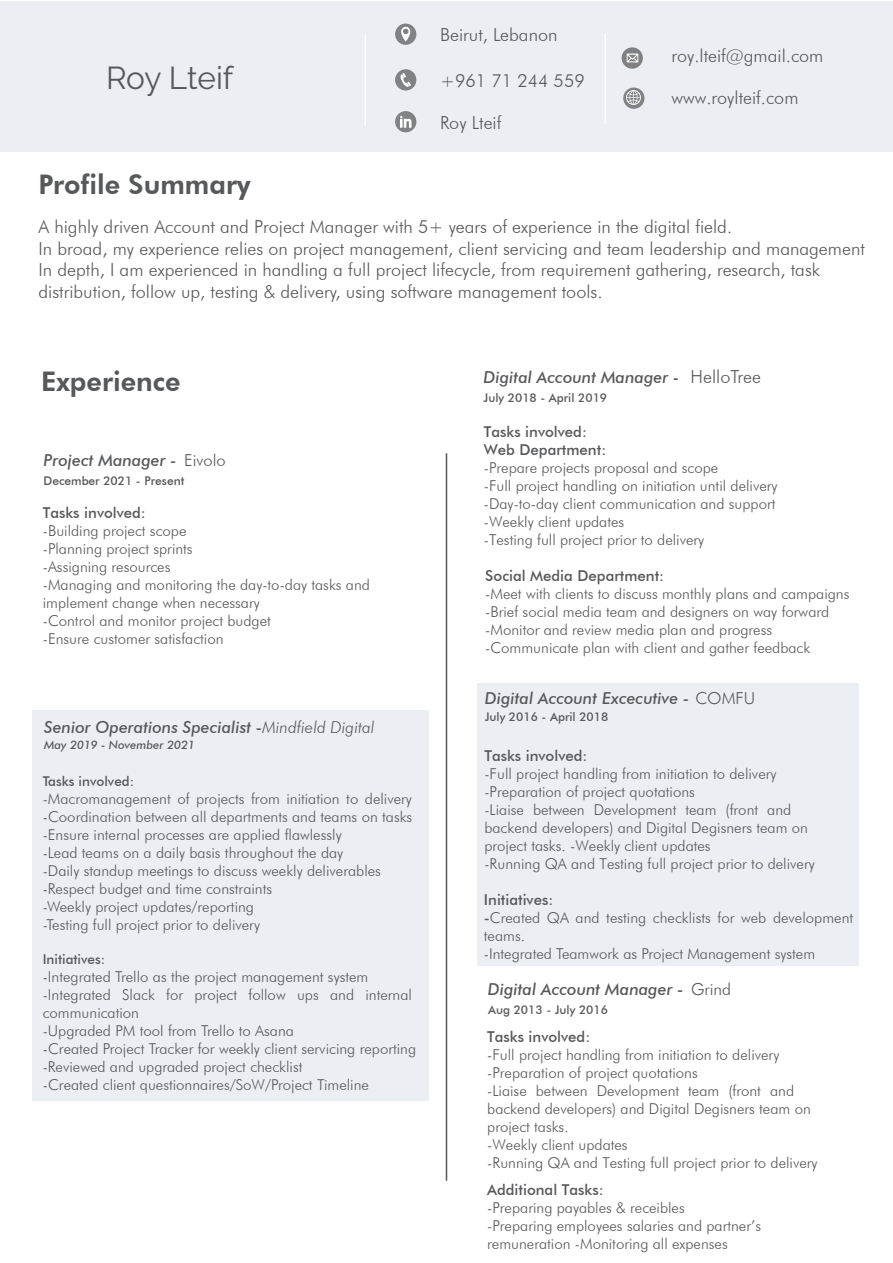
<style>
.page{position:relative;width:893px;height:1263px;background:#fff}
.page>*{position:absolute;margin:0;border:0;box-sizing:border-box;transform-origin:0 0}
.t1{font:31.65px "Raleway";letter-spacing:-.005em;color:#57585a}
.t2{font:800 27px "Futura BT";color:#57585a}
.t3{font:300 18px/21.6px "Futura BT";color:#57585a}
.t4{font:italic 500 16.5px "Futura BT";color:#57585a}
.t5{font:300 15px/18px "Futura BT";color:#57585a}
.t6{font:500 15px/18px "Futura BT";color:#57585a}
.t7{font:500 13.5px "Futura BT";color:#57585a}
.t8{font:500 12px "Futura BT";color:#57585a}
.t9{font:italic 500 11.7px "Futura BT";color:#57585a}
.s1{font-weight:300;font-style:normal}
.s2{font-weight:300}
.s3{font-weight:300;font-style:normal;font-size:18px}
.s4{font-weight:500}
</style>
<div class="page">
<div style="left:477px;top:684px;width:381px;height:282px;background:#ebeff3"></div>
<div style="left:33px;top:710px;width:396px;height:390px;background:#ebeff3"></div>
<div style="left:0;top:1px;width:893px;height:150px;background:#ebeff3"></div>
<div style="left:395px;top:24px;width:21px;height:21px;background:#808285;border-radius:50%"></div>
<hr style="left:365px;top:35px;width:1px;height:90px;background:#fff">
<hr style="left:446px;top:453px;width:1px;height:728px;background:#57585a">
<div style="left:395px;top:69px;width:21px;height:22px;background:#808285;border-radius:50%"></div>
<div style="left:395px;top:111px;width:21px;height:21px;background:#808285;border-radius:50%"></div>
<svg style="left:400px;top:73px;width:11px;height:14px"></svg>
<svg style="left:401px;top:27px;width:9px;height:15px"></svg>
<svg style="left:400px;top:116px;width:11px;height:12px"></svg>
<div style="left:623px;top:88px;width:21px;height:21px;background:#808285;border-radius:50%"></div>
<img style="left:626px;top:90px;width:15px;height:15px">
<hr style="left:605px;top:34px;width:1px;height:90px;background:#fff">
<svg style="left:622px;top:47px;width:21px;height:22px"></svg>
<img style="left:623px;top:49px;width:18px;height:18px">
<h1 class="t1" style="left:106px;top:59px;width:129px">Roy Lteif</h1>
<h2 class="t2" style="left:39px;top:168px;width:214px">Profile Summary</h2>
<p class="t3" style="left:440px;top:24px;width:119px">Beirut, Lebanon</p>
<p class="t3" style="left:440px;top:69px;width:146px">+961 71 244 559</p>
<p class="t3" style="left:440px;top:112px;width:63px">Roy Lteif</p>
<p class="t3" style="left:671px;top:45px;width:154px">roy.lteif@gmail.com</p>
<p class="t3" style="left:671px;top:86px;width:129px">www.roylteif.com</p>
<p class="t3" style="left:39px;top:216px;width:828px">A highly driven Account and Project Manager with 5+ years of experience in the digital field.<br>In broad, my experience relies on project management, client servicing and team leadership and management In depth, I am experienced in handling a full project lifecycle, from requirement gathering, research, task distribution, follow up, testing &amp; delivery, using software management tools.</p>
<h2 class="t2" style="left:41px;top:365px;width:141px">Experience</h2>
<p class="t4" style="left:43px;top:450px;width:184px">Project Manager - <span class="s1">Eivolo</span></p>
<p class="t8" style="left:43px;top:474px;width:142px">December 2021 - Present</p>
<p class="t6" style="left:43px;top:504px;width:105px">Tasks involved:</p>
<p class="t5" style="left:43px;top:522px;width:329px">-Building project scope<br>-Planning project sprints<br>-Assigning resources<br>-Managing and monitoring the day-to-day tasks and implement change when necessary<br>-Control and monitor project budget<br>-Ensure customer satisfaction</p>
<p class="t4" style="left:44px;top:717px;width:332px">Senior Operations Specialist -<span class="s2">Mindfield Digital</span></p>
<p class="t9" style="left:44px;top:738px;width:152px">May 2019 - November 2021</p>
<p class="t7" style="left:43px;top:772px;width:93px">Tasks involved:</p>
<p class="t5" style="left:43px;top:789px;width:371px">-Macromanagement of projects from initiation to delivery -Coordination between all departments and teams on tasks -Ensure internal processes are applied flawlessly<br>-Lead teams on a daily basis throughout the day<br>-Daily standup meetings to discuss weekly deliverables -Respect budget and time constraints<br>-Weekly project updates/reporting<br>-Testing full project prior to delivery</p>
<p class="t7" style="left:43px;top:951px;width:64px">Initiatives:</p>
<p class="t5" style="left:43px;top:967px;width:375px">-Integrated Trello as the project management system -Integrated Slack for project follow ups and internal communication<br>-Upgraded PM tool from Trello to Asana<br>-Created Project Tracker for weekly client servicing reporting -Reviewed and upgraded project checklist<br>-Created client questionnaires/SoW/Project Timeline</p>
<p class="t4" style="left:484px;top:367px;width:279px">Digital Account Manager - <span class="s3">HelloTree</span></p>
<p class="t8" style="left:484px;top:390px;width:125px">July 2018 - April 2019</p>
<p class="t6" style="left:484px;top:423px;width:124px">Tasks involved:<br>Web Department:</p>
<p class="t5" style="left:484px;top:459px;width:295px">-Prepare projects proposal and scope<br>-Full project handling on initiation until delivery -Day-to-day client communication and support -Weekly client updates<br>-Testing full project prior to delivery</p>
<p class="t6" style="left:485px;top:567px;width:180px">Social Media Department:</p>
<p class="t5" style="left:485px;top:585px;width:366px">-Meet with clients to discuss monthly plans and campaigns -Brief social media team and designers on way forward -Monitor and review media plan and progress -Communicate plan with client and gather feedback</p>
<p class="t4" style="left:485px;top:688px;width:272px">Digital Account Excecutive - <span class="s1">COMFU</span></p>
<p class="t8" style="left:485px;top:710px;width:125px">July 2016 - April 2018</p>
<p class="t6" style="left:484px;top:746px;width:105px">Tasks involved:</p>
<p class="t5" style="left:484px;top:764px;width:332px">-Full project handling from initiation to delivery -Preparation of project quotations<br>-Liaise between Development team (front and backend developers) and Digital Degisners team on project tasks. -Weekly client updates<br>-Running QA and Testing full project prior to delivery</p>
<p class="t5" style="left:484px;top:890px;width:371px"><span class="s4">Initiatives:<br>-</span>Created QA and testing checklists for web development teams.<br>-Integrated Teamwork as Project Management system</p>
<p class="t4" style="left:488px;top:979px;width:245px">Digital Account Manager - <span class="s1">Grind</span></p>
<p class="t8" style="left:488px;top:1003px;width:121px">Aug 2013 - July 2016</p>
<p class="t6" style="left:487px;top:1027px;width:105px">Tasks involved:</p>
<p class="t5" style="left:487px;top:1045px;width:332px">-Full project handling from initiation to delivery -Preparation of project quotations<br>-Liaise between Development team (front and backend developers) and Digital Degisners team on project tasks.<br>-Weekly client updates<br>-Running QA and Testing full project prior to delivery</p>
<p class="t6" style="left:487px;top:1180px;width:118px">Additional Tasks:</p>
<p class="t5" style="left:487px;top:1198px;width:275px">-Preparing payables &amp; receibles<br>-Preparing employees salaries and partner’s remuneration -Monitoring all expenses</p>
</div>
